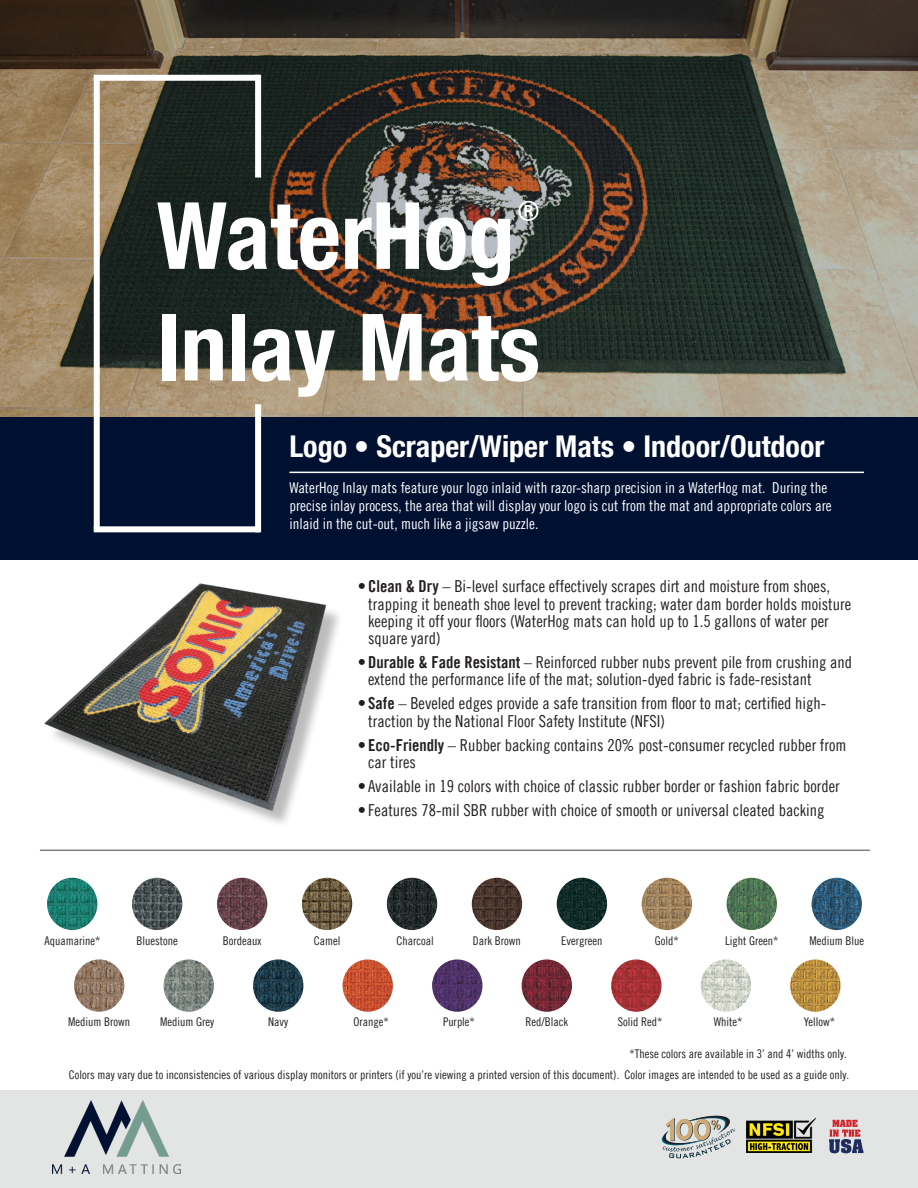
<style>
.page{position:relative;width:918px;height:1188px;background:#fff}
.page>*{position:absolute;margin:0;border:0;box-sizing:border-box;transform-origin:0 0}
.t1{font:700 condensed 93px "Helvetica Neue LT Pro";color:#fff}
.t2{font:700 condensed 30px "Helvetica Neue LT Pro";color:#fff}
.Bullet_Point_Body{font:16.5px/17.2px "Trade Gothic LT Pro Cn 18";color:#231f20}
.t3{font:15px/18px "Trade Gothic LT Pro Cn 18";color:#fff}
.t4{font:12px "Trade Gothic LT Pro Cn 18";color:#231f20}
.s1{font-family:"Trade Gothic LT Pro Bd Cn 20"}
</style>
<div class="page">
<div style="left:0;top:418px;width:918px;height:142px;background:#001030"></div>
<svg style="left:0;top:0;width:918px;height:418px;background:#575244"></svg>
<div style="left:255px;top:404px;width:6px;height:128px;background:#fff"></div>
<div style="left:94px;top:526px;width:166px;height:6px;background:#fff"></div>
<div style="left:94px;top:78px;width:6px;height:451px;background:#fff"></div>
<div style="left:255px;top:75px;width:6px;height:103px;background:#fff"></div>
<div style="left:94px;top:75px;width:165px;height:6px;background:#fff"></div>
<hr style="left:289px;top:472px;width:575px;height:1px;background:#fff">
<img style="left:165px;top:961px;width:47px;height:49px">
<div style="left:162px;top:958px;width:53px;height:55px;border:2px solid #fff;border-radius:50%"></div>
<img style="left:76px;top:961px;width:47px;height:49px">
<div style="left:73px;top:958px;width:53px;height:55px;border:2px solid #fff;border-radius:50%"></div>
<img style="left:813px;top:879px;width:47px;height:50px">
<div style="left:810px;top:876px;width:53px;height:56px;border:2px solid #fff;border-radius:50%"></div>
<img style="left:728px;top:879px;width:48px;height:50px">
<div style="left:725px;top:876px;width:54px;height:56px;border:2px solid #fff;border-radius:50%"></div>
<img style="left:473px;top:879px;width:48px;height:50px">
<div style="left:470px;top:876px;width:54px;height:56px;border:2px solid #fff;border-radius:50%"></div>
<img style="left:388px;top:879px;width:48px;height:50px">
<div style="left:385px;top:876px;width:54px;height:56px;border:2px solid #fff;border-radius:50%"></div>
<img style="left:303px;top:879px;width:48px;height:50px">
<div style="left:300px;top:876px;width:54px;height:56px;border:2px solid #fff;border-radius:50%"></div>
<img style="left:218px;top:879px;width:48px;height:50px">
<div style="left:215px;top:876px;width:54px;height:56px;border:2px solid #fff;border-radius:50%"></div>
<img style="left:133px;top:879px;width:48px;height:50px">
<div style="left:130px;top:876px;width:54px;height:56px;border:2px solid #fff;border-radius:50%"></div>
<img style="left:49px;top:879px;width:47px;height:50px">
<div style="left:46px;top:876px;width:53px;height:56px;border:2px solid #fff;border-radius:50%"></div>
<img style="left:792px;top:961px;width:47px;height:49px">
<div style="left:789px;top:958px;width:53px;height:55px;border:2px solid #fff;border-radius:50%"></div>
<img style="left:702px;top:961px;width:48px;height:49px">
<div style="left:699px;top:958px;width:54px;height:55px;border:2px solid #fff;border-radius:50%"></div>
<img style="left:613px;top:961px;width:47px;height:49px">
<div style="left:610px;top:958px;width:53px;height:55px;border:2px solid #fff;border-radius:50%"></div>
<img style="left:523px;top:961px;width:48px;height:49px">
<div style="left:520px;top:958px;width:54px;height:55px;border:2px solid #fff;border-radius:50%"></div>
<img style="left:434px;top:961px;width:47px;height:49px">
<div style="left:431px;top:958px;width:53px;height:55px;border:2px solid #fff;border-radius:50%"></div>
<img style="left:344px;top:961px;width:47px;height:49px">
<div style="left:341px;top:958px;width:53px;height:55px;border:2px solid #fff;border-radius:50%"></div>
<img style="left:255px;top:961px;width:47px;height:49px">
<div style="left:252px;top:958px;width:53px;height:55px;border:2px solid #fff;border-radius:50%"></div>
<img style="left:643px;top:879px;width:48px;height:50px">
<div style="left:640px;top:876px;width:54px;height:56px;border:2px solid #fff;border-radius:50%"></div>
<img style="left:558px;top:879px;width:48px;height:50px">
<div style="left:555px;top:876px;width:54px;height:56px;border:2px solid #fff;border-radius:50%"></div>
<img style="left:44px;top:583px;width:295px;height:232px">
<hr style="left:40px;top:850px;width:830px;height:1px;background:#7b8080">
<div style="left:0;top:1091px;width:918px;height:97px;background:#e3e4e4"></div>
<img style="left:53px;top:1100px;width:127px;height:74px">
<svg style="left:661px;top:1115px;width:74px;height:43px"></svg>
<img style="left:747px;top:1117px;width:69px;height:36px">
<svg style="left:829px;top:1120px;width:34px;height:33px"></svg>
<p class="t1" style="left:157px;top:180px;width:387px">WaterHog<sup>®</sup></p>
<p class="t1" style="left:157px;top:292px;width:385px">Inlay Mats</p>
<p class="t2" style="left:289px;top:428px;width:536px">Logo • Scraper/Wiper Mats • Indoor/Outdoor</p>
<p class="t3" style="left:289px;top:479px;width:544px">WaterHog Inlay mats feature your logo inlaid with razor-sharp precision in a WaterHog mat. During the precise inlay process, the area that will display your logo is cut from the mat and appropriate colors are inlaid in the cut-out, much like a jigsaw puzzle.</p>
<p class="Bullet_Point_Body" style="left:368px;top:578px;width:484px;text-indent:-10px">• <span class="s1">Clean &amp; Dry</span> – Bi-level surface effectively scrapes dirt and moisture from shoes, trapping it beneath shoe level to prevent tracking; water dam border holds moisture keeping it off your floors (WaterHog mats can hold up to 1.5 gallons of water per square yard)</p>
<p class="Bullet_Point_Body" style="left:368px;top:653px;width:485px;text-indent:-10px">• <span class="s1">Durable &amp; Fade Resistant</span> – Reinforced rubber nubs prevent pile from crushing and extend the performance life of the mat; solution-dyed fabric is fade-resistant</p>
<p class="Bullet_Point_Body" style="left:368px;top:695px;width:460px;text-indent:-10px">• <span class="s1">Safe</span> – Beveled edges provide a safe transition from floor to mat; certified high&shy;traction by the National Floor Safety Institute (NFSI)</p>
<p class="Bullet_Point_Body" style="left:368px;top:736px;width:480px;text-indent:-10px">• <span class="s1">Eco-Friendly</span> – Rubber backing contains 20% post-consumer recycled rubber from car tires</p>
<p class="Bullet_Point_Body" style="left:358px;top:777px;width:484px">• Available in 19 colors with choice of classic rubber border or fashion fabric border</p>
<p class="Bullet_Point_Body" style="left:358px;top:801px;width:468px">• Features 78-mil SBR rubber with choice of smooth or universal cleated backing</p>
<p class="t4" style="left:45px;top:933px;width:57px">Aquamarine*</p>
<p class="t4" style="left:137px;top:933px;width:43px">Bluestone</p>
<p class="t4" style="left:223px;top:933px;width:40px">Bordeaux</p>
<p class="t4" style="left:314px;top:933px;width:28px">Camel</p>
<p class="t4" style="left:396px;top:933px;width:39px">Charcoal</p>
<p class="t4" style="left:473px;top:933px;width:49px">Dark Brown</p>
<p class="t4" style="left:561px;top:933px;width:43px">Evergreen</p>
<p class="t4" style="left:655px;top:933px;width:25px">Gold*</p>
<p class="t4" style="left:725px;top:933px;width:55px">Light Green*</p>
<p class="t4" style="left:809px;top:933px;width:56px">Medium Blue</p>
<p class="t4" style="left:68px;top:1015px;width:63px">Medium Brown</p>
<p class="t4" style="left:160px;top:1015px;width:55px">Medium Grey</p>
<p class="t4" style="left:268px;top:1015px;width:21px">Navy</p>
<p class="t4" style="left:353px;top:1015px;width:37px">Orange*</p>
<p class="t4" style="left:443px;top:1015px;width:33px">Purple*</p>
<p class="t4" style="left:526px;top:1015px;width:44px">Red/Black</p>
<p class="t4" style="left:618px;top:1015px;width:46px">Solid Red*</p>
<p class="t4" style="left:714px;top:1015px;width:30px">White*</p>
<p class="t4" style="left:804px;top:1015px;width:33px">Yellow*</p>
<p class="t4" style="left:630px;top:1047px;width:219px">*These colors are available in 3’ and 4’ widths only.</p>
<p class="t4" style="left:69px;top:1067px;width:782px">Colors may vary due to inconsistencies of various display monitors or printers (if you’re viewing a printed version of this document). Color images are intended to be used as a guide only.</p>
</div>
